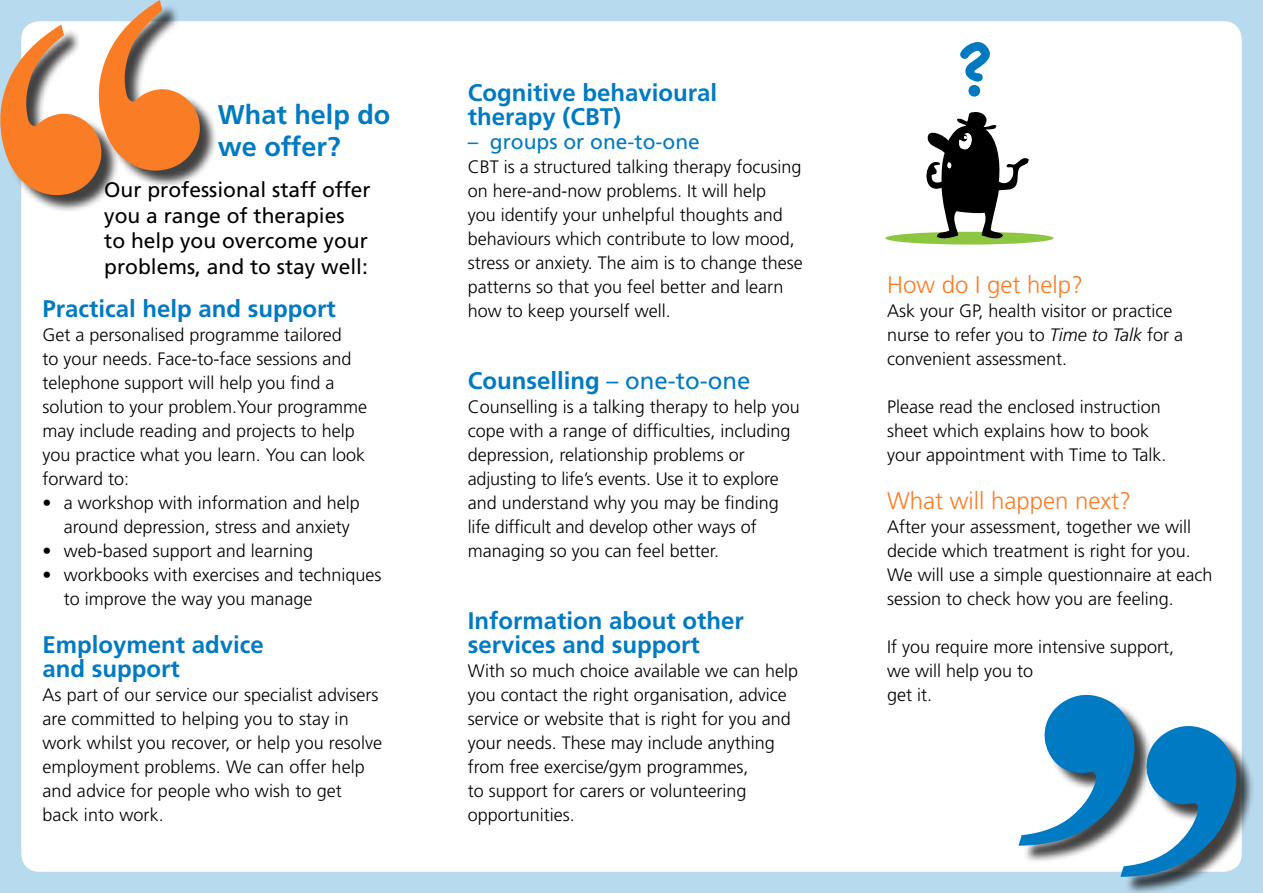
<style>
.page{position:relative;width:1263px;height:893px;background:#b8daee}
.page>*{position:absolute;margin:0;border:0;box-sizing:border-box;transform-origin:0 0}
.t1{font:700 27px/32.4px "Frutiger LT Std";color:#007ac2}
.t2{font:700 24px/24px "Frutiger LT Std";color:#007ac2}
.t3{font:300 24px "Frutiger LT Std";color:#fa7c25}
.t4{font:21px/25.5px "Frutiger";color:#000}
.t5{font:21px "Frutiger LT Std";color:#007ac2}
.t6{font:300 18px/24px "Frutiger LT Std";color:#000}
.s1{font-weight:400}
.s2{font-style:italic}
</style>
<div class="page">
<div style="left:21px;top:21px;width:1221px;height:851px;background:#fff;border-radius:18px"></div>
<div style="left:3px;top:3px;width:215px;height:211px;background:#000;opacity:.75"></div>
<div style="left:885px;top:232px;width:168px;height:13px;background:#8dc640;border-radius:50%"></div>
<svg style="left:923px;top:111px;width:106px;height:128px"></svg>
<svg style="left:960px;top:42px;width:30px;height:55px"></svg>
<svg style="left:3px;top:3px;width:205px;height:203px"></svg>
<svg style="left:1010px;top:684px;width:241px;height:209px"></svg>
<h1 class="t1" style="left:218px;top:98px;width:174px">What help do we offer?</h1>
<p class="t4" style="left:104px;top:177px;width:268px">Our professional staff offer you a range of therapies to help you overcome your problems, and to stay well:</p>
<h2 class="t2" style="left:43px;top:296px;width:295px">Practical help and support</h2>
<p class="t6" style="left:43px;top:323px;width:326px">Get a personalised programme tailored<br>to your needs. Face-to-face sessions and telephone support will help you find a solution to your problem.Your programme may include reading and projects to help you practice what you learn. You can look forward to:</p>
<p class="t6" style="left:64px;top:491px;width:298px;text-indent:-21px">• a workshop with information and help around depression, stress and anxiety</p>
<p class="t6" style="left:43px;top:539px;width:272px">• web-based support and learning</p>
<p class="t6" style="left:64px;top:563px;width:319px;text-indent:-21px">• workbooks with exercises and techniques to improve the way you manage</p>
<h2 class="t2" style="left:43px;top:632px;width:223px">Employment advice and support</h2>
<p class="t6" style="left:43px;top:683px;width:341px">As part of our service our specialist advisers are committed to helping you to stay in work whilst you recover, or help you resolve employment problems. We can offer help and advice for people who wish to get back into work.</p>
<h2 class="t2" style="left:468px;top:80px;width:251px">Cognitive behavioural therapy (CBT)</h2>
<p class="t5" style="left:468px;top:129px;width:234px">– groups or one-to-one</p>
<p class="t6" style="left:468px;top:155px;width:337px">CBT is a structured talking therapy focusing on here-and-now problems. It will help<br>you identify your unhelpful thoughts and behaviours which contribute to low mood, stress or anxiety. The aim is to change these patterns so that you feel better and learn how to keep yourself well.</p>
<h2 class="t2" style="left:468px;top:368px;width:284px">Counselling <span class="s1">– one-to-one</span></h2>
<p class="t6" style="left:468px;top:395px;width:334px">Counselling is a talking therapy to help you cope with a range of difficulties, including depression, relationship problems or adjusting to life’s events. Use it to explore and understand why you may be finding life difficult and develop other ways of managing so you can feel better.</p>
<h2 class="t2" style="left:468px;top:608px;width:278px">Information about other services and support</h2>
<p class="t6" style="left:468px;top:659px;width:332px">With so much choice available we can help you contact the right organisation, advice service or website that is right for you and your needs. These may include anything from free exercise/gym programmes,<br>to support for carers or volunteering opportunities.</p>
<h2 class="t3" style="left:887px;top:271px;width:198px">How do I get help?</h2>
<p class="t6" style="left:887px;top:299px;width:297px">Ask your GP, health visitor or practice nurse to refer you to <span class="s2">Time to Talk</span> for a convenient assessment.</p>
<p class="t6" style="left:887px;top:395px;width:281px">Please read the enclosed instruction sheet which explains how to book your appointment with Time to Talk.</p>
<h2 class="t3" style="left:887px;top:487px;width:246px">What will happen next?</h2>
<p class="t6" style="left:887px;top:515px;width:327px">After your assessment, together we will decide which treatment is right for you.<br>We will use a simple questionnaire at each session to check how you are feeling.</p>
<p class="t6" style="left:887px;top:635px;width:289px">If you require more intensive support, we will help you to<br>get it.</p>
</div>
